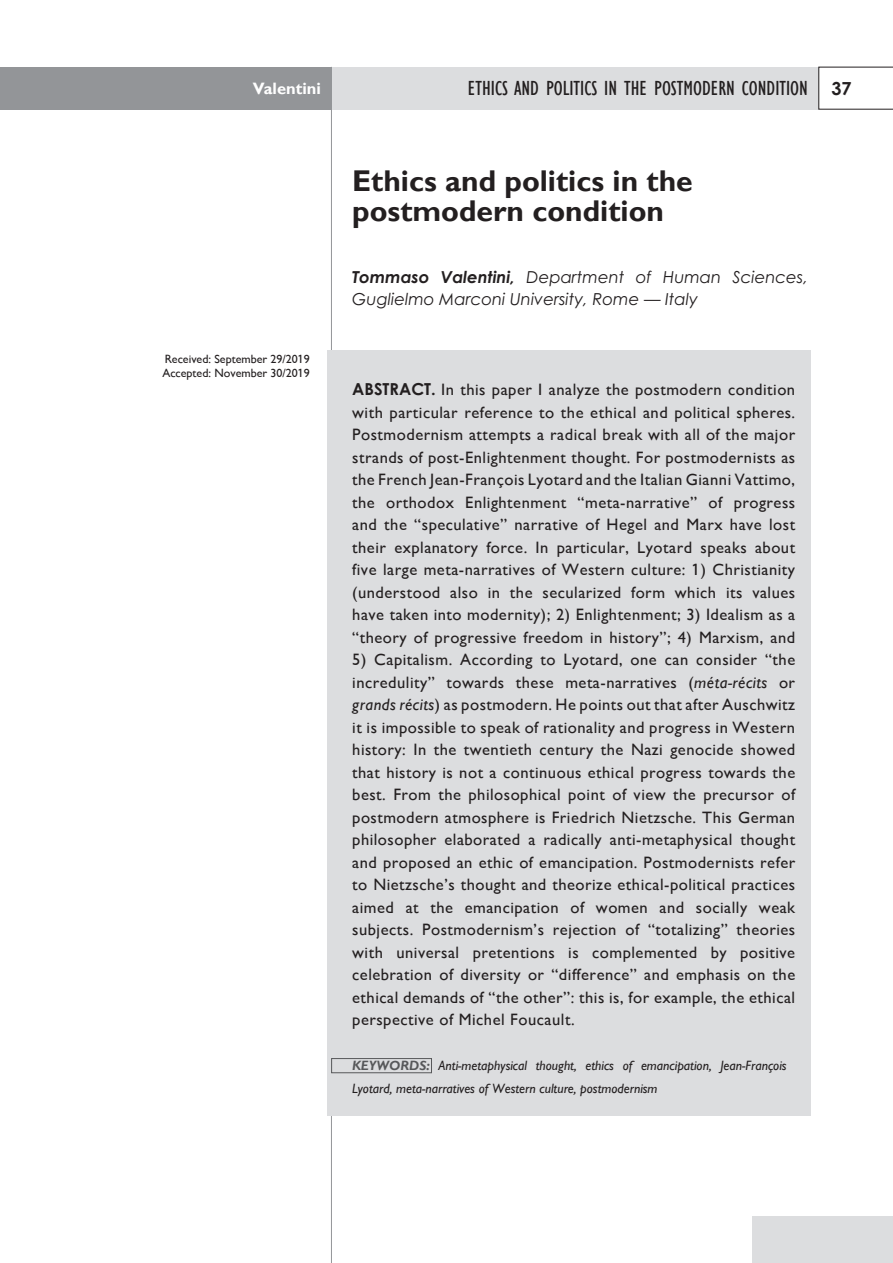
<style>
.page{position:relative;width:893px;height:1263px;background:#fff}
.page>*{position:absolute;margin:0;border:0;box-sizing:border-box;transform-origin:0 0}
.Titolo_Articolo{font:700 30px/30px "forma";color:#231f20}
.t1{font:condensed 21px "forma";color:#231f20}
.ABSTRACT{font:16.5px/22.5px "forma";letter-spacing:.03em;color:#231f20;text-align:justify}
.Autore_e_Descrizione{font:italic 16.5px/22.5px "Forma Gotik i";color:#231f20}
.t2{font:700 16.5px "forma";color:#fff}
.KEYWORDS{font:italic 13.5px/22.5px "forma";color:#231f20}
.tab_dx{font:12px "forma";color:#231f20}
.s1{font-family:"Century Gothic";font-weight:700;font-stretch:normal;font-size:18px}
.s2{font-family:"Forma Gotik bi";font-weight:700}
.s3{font-family:"Forma Gotik b";font-weight:700}
.s4{font-style:italic}
.s5{font-weight:700;color:#57585a}
</style>
<div class="page">
<div style="left:332px;top:67px;width:487px;height:42px;background:#dcdddf"></div>
<svg style="left:819px;top:67px;width:74px;height:42px"></svg>
<div style="left:753px;top:1217px;width:140px;height:46px;background:#dcdddf"></div>
<hr style="left:331px;top:67px;width:1px;height:1196px;background:#939598">
<div style="left:0;top:67px;width:332px;height:42px;background:#939598"></div>
<div style="left:327px;top:350px;width:483px;height:765px;background:#dcdddf"></div>
<div style="left:331px;top:1058px;width:101px;height:15px;border:1px solid #57585a"></div>
<p class="t2" style="left:253px;top:78px;width:70px">Valentini</p>
<p class="t1" style="left:468px;top:76px;width:385px">ETHICS AND POLITICS IN THE POSTMODERN CONDITION <span class="s1">37</span></p>
<p class="Titolo_Articolo" style="left:352px;top:167px;width:342px">Ethics and politics in the postmodern condition</p>
<p class="tab_dx" style="left:165px;top:352px;width:147px">Received: September 29/2019</p>
<p class="tab_dx" style="left:162px;top:366px;width:149px">Accepted: November 30/2019</p>
<p class="Autore_e_Descrizione" style="left:352px;top:265px;width:457px"><span class="s2">Tommaso Valentini,</span> Department of Human Sciences,<br>Guglielmo Marconi University, Rome — Italy</p>
<p class="ABSTRACT" style="left:352px;top:378px;width:444px"><span class="s3">ABSTRACT.</span> In this paper I analyze the postmodern condition with particular reference to the ethical and political spheres.<br>Postmodernism attempts a radical break with all of the major strands of post-Enlightenment thought. For postmodernists as the French Jean-François Lyotard and the Italian Gianni Vattimo, the orthodox Enlightenment “meta-narrative” of progress and the “speculative” narrative of Hegel and Marx have lost their explanatory force. In particular, Lyotard speaks about five large meta-narratives of Western culture: 1) Christianity (understood also in the secularized form which its values have taken into modernity); 2) Enlightenment; 3) Idealism as a “theory of progressive freedom in history”; 4) Marxism, and</p>
<p class="ABSTRACT" style="left:352px;top:648px;width:444px">5) Capitalism. According to Lyotard, one can consider “the incredulity” towards these meta-narratives (<span class="s4">méta-récits</span> or <span class="s4">grands récits</span>) as postmodern. He points out that after Auschwitz it is impossible to speak of rationality and progress in Western history: In the twentieth century the Nazi genocide showed that history is not a continuous ethical progress towards the best. From the philosophical point of view the precursor of postmodern atmosphere is Friedrich Nietzsche. This German philosopher elaborated a radically anti-metaphysical thought and proposed an ethic of emancipation. Postmodernists refer to Nietzsche’s thought and theorize ethical-political practices aimed at the emancipation of women and socially weak subjects. Postmodernism’s rejection of “totalizing” theories with universal pretentions is complemented by positive celebration of diversity or “difference” and emphasis on the ethical demands of “the other”: this is, for example, the ethical perspective of Michel Foucault.</p>
<p class="KEYWORDS" style="left:352px;top:1054px;width:436px"><span class="s5">KEYWORDS:</span> Anti-metaphysical thought, ethics of emancipation, Jean-François<br>Lyotard, meta-narratives of Western culture, postmodernism</p>
</div>
